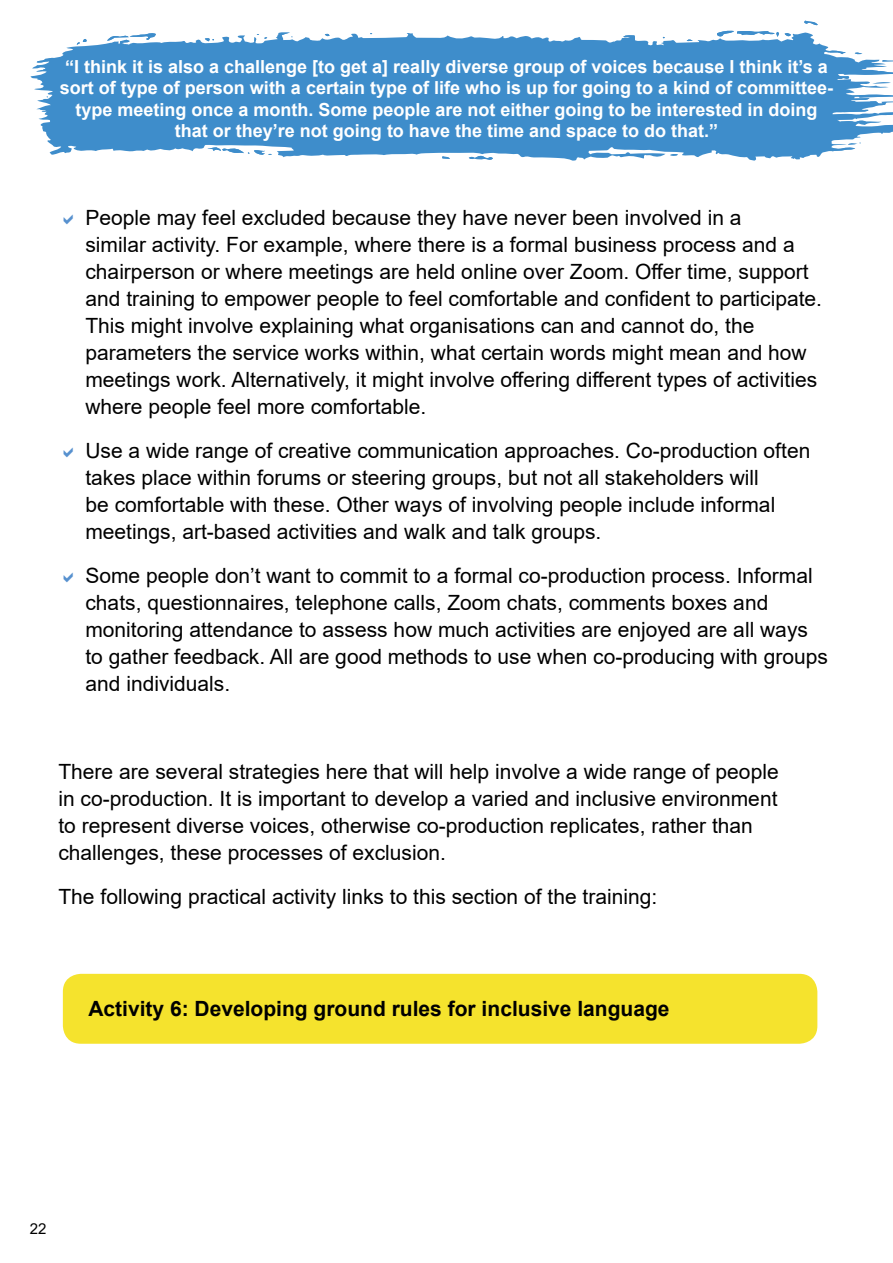
<style>
.page{position:relative;width:893px;height:1263px;background:#fff}
.page>*{position:absolute;margin:0;border:0;box-sizing:border-box;transform-origin:0 0}
.t1{font:21px/27px "Arial";color:#000}
.t2{font:700 21px "Arial";color:#000}
.t3{font:700 18px/21.6px "Arial";color:#fff;text-align:center}
.t4{font:15px "Arial";color:#000}
</style>
<div class="page">
<svg style="left:31px;top:25px;width:858px;height:136px;fill:#3e8dcb"></svg>
<svg style="left:804px;top:21px;width:14px;height:4px"></svg>
<svg style="left:442px;top:156px;width:8px;height:3px"></svg>
<svg style="left:40px;top:109px;width:9px;height:3px"></svg>
<svg style="left:469px;top:155px;width:24px;height:6px"></svg>
<svg style="left:670px;top:154px;width:8px;height:2px"></svg>
<svg style="left:325px;top:33px;width:4px;height:4px"></svg>
<svg style="left:716px;top:30px;width:75px;height:7px"></svg>
<svg style="left:77px;top:39px;width:10px;height:6px"></svg>
<svg style="left:107px;top:33px;width:49px;height:13px"></svg>
<svg style="left:205px;top:38px;width:9px;height:3px"></svg>
<svg style="left:207px;top:147px;width:65px;height:8px"></svg>
<svg style="left:254px;top:34px;width:13px;height:8px"></svg>
<svg style="left:278px;top:32px;width:15px;height:5px"></svg>
<svg style="left:37px;top:58px;width:17px;height:12px"></svg>
<svg style="left:831px;top:142px;width:30px;height:9px"></svg>
<svg style="left:43px;top:96px;width:8px;height:5px"></svg>
<svg style="left:530px;top:144px;width:14px;height:5px"></svg>
<svg style="left:739px;top:45px;width:10px;height:5px"></svg>
<svg style="left:339px;top:42px;width:44px;height:5px"></svg>
<svg style="left:426px;top:144px;width:8px;height:5px"></svg>
<svg style="left:313px;top:42px;width:6px;height:4px"></svg>
<svg style="left:707px;top:147px;width:7px;height:3px"></svg>
<svg style="left:91px;top:51px;width:5px;height:3px"></svg>
<svg style="left:677px;top:39px;width:16px;height:11px"></svg>
<svg style="left:508px;top:144px;width:7px;height:2px"></svg>
<svg style="left:348px;top:151px;width:6px;height:2px"></svg>
<svg style="left:608px;top:35px;width:27px;height:13px"></svg>
<svg style="left:761px;top:146px;width:9px;height:6px"></svg>
<svg style="left:702px;top:45px;width:22px;height:6px"></svg>
<svg style="left:481px;top:42px;width:28px;height:14px"></svg>
<svg style="left:582px;top:147px;width:7px;height:7px"></svg>
<svg style="left:820px;top:50px;width:73px;height:34px"></svg>
<svg style="left:460px;top:43px;width:10px;height:3px"></svg>
<svg style="left:392px;top:41px;width:60px;height:12px"></svg>
<svg style="left:516px;top:41px;width:76px;height:16px"></svg>
<svg style="left:830px;top:94px;width:63px;height:40px"></svg>
<div style="left:63px;top:974px;width:754px;height:70px;background:#f5e32d;border-radius:18px"></div>
<p class="t3" style="left:60px;top:56px;width:775px">“I think it is also a challenge [to get a] really diverse group of voices because I think it’s a sort of type of person with a certain type of life who is up for going to a kind of committee&shy;type meeting once a month. Some people are not either going to be interested in doing that or they’re not going to have the time and space to do that.”</p>
<p class="t1" style="left:85px;top:204px;width:738px">People may feel excluded because they have never been involved in a<br>similar activity. For example, where there is a formal business process and a chairperson or where meetings are held online over Zoom. Offer time, support and training to empower people to feel comfortable and confident to participate.<br>This might involve explaining what organisations can and cannot do, the parameters the service works within, what certain words might mean and how meetings work. Alternatively, it might involve offering different types of activities where people feel more comfortable.</p>
<p class="t1" style="left:85px;top:437px;width:726px">Use a wide range of creative communication approaches. Co-production often takes place within forums or steering groups, but not all stakeholders will<br>be comfortable with these. Other ways of involving people include informal meetings, art-based activities and walk and talk groups.</p>
<p class="t1" style="left:85px;top:562px;width:744px">Some people don’t want to commit to a formal co-production process. Informal chats, questionnaires, telephone calls, Zoom chats, comments boxes and monitoring attendance to assess how much activities are enjoyed are all ways to gather feedback. All are good methods to use when co-producing with groups and individuals.</p>
<p class="t1" style="left:58px;top:758px;width:722px">There are several strategies here that will help involve a wide range of people in co-production. It is important to develop a varied and inclusive environment to represent diverse voices, otherwise co-production replicates, rather than challenges, these processes of exclusion.</p>
<p class="t1" style="left:58px;top:883px;width:600px">The following practical activity links to this section of the training:</p>
<p class="t2" style="left:88px;top:994px;width:583px">Activity 6: Developing ground rules for inclusive language</p>
<p class="t4" style="left:30px;top:1218px;width:18px">22</p>
</div>
